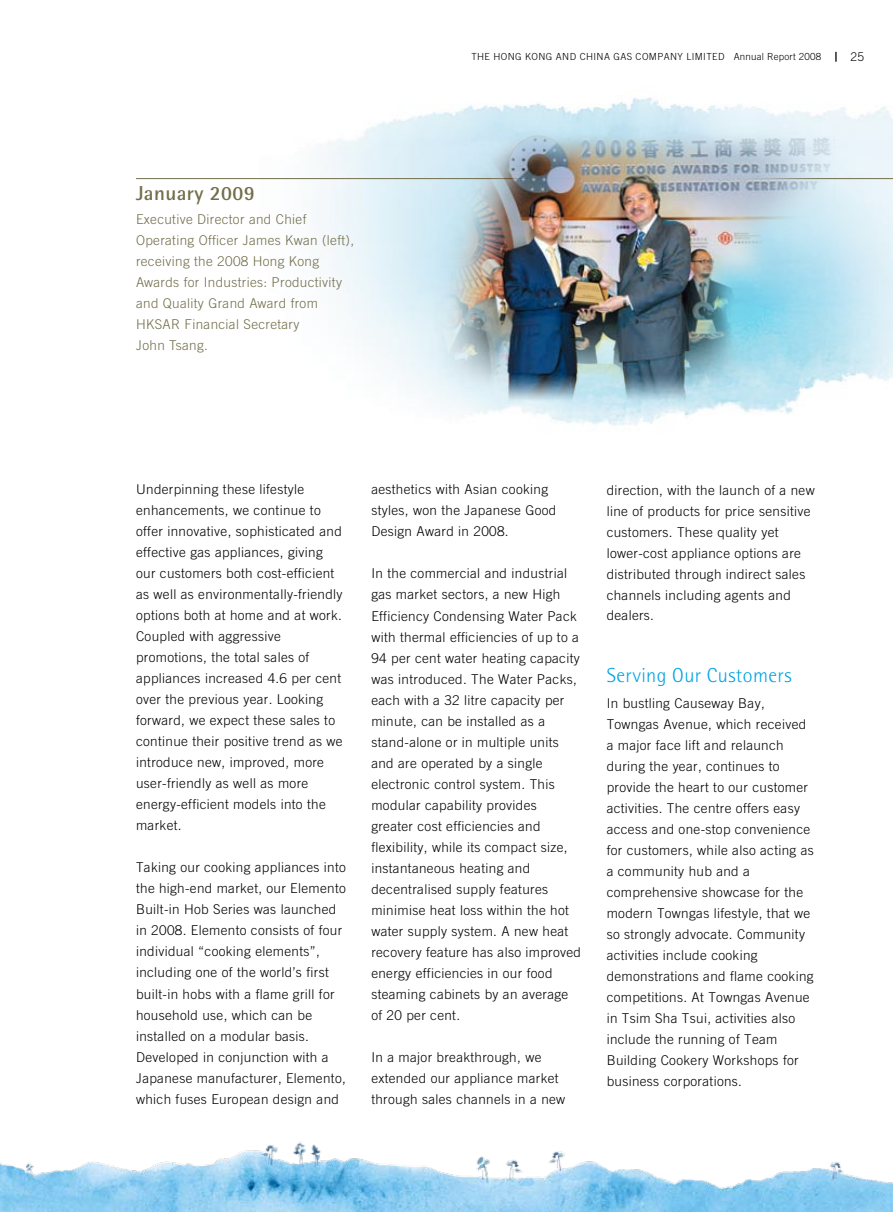
<style>
.page{position:relative;width:893px;height:1212px;background:#fff}
.page>*{position:absolute;margin:0;border:0;box-sizing:border-box;transform-origin:0 0}
.t1{font:300 20.25px "Rotis Semi Sans";letter-spacing:.02em;color:#00a4e3}
.t2{font:700 20.25px "Rotis Semi Sans";letter-spacing:.02em;color:#726e4b}
.t3{font:300 13.5px/21px "Trade Gothic";letter-spacing:.025em;color:#000}
.t4{font:300 13.5px/21px "Trade Gothic";letter-spacing:.025em;color:#726e4b}
.t5{font:300 12px "Trade Gothic";color:#000}
.t6{font:300 9.75px "Trade Gothic";letter-spacing:.04em;color:#000}
</style>
<div class="page">
<img style="left:136px;top:51px;width:757px;height:375px">
<hr style="left:136px;top:178px;width:757px;height:1px;background:#726e4b">
<img style="left:0;top:1141px;width:893px;height:71px">
<img style="left:413px;top:128px;width:421px;height:276px">
<h1 class="t2" style="left:136px;top:181px;width:120px">January 2009</h1>
<p class="t4" style="left:136px;top:209px;width:220px">Executive Director and Chief<br>Operating Officer James Kwan (left), receiving the 2008 Hong Kong<br>Awards for Industries: Productivity and Quality Grand Award from<br>HKSAR Financial Secretary<br>John Tsang.</p>
<p class="t6" style="left:471px;top:51px;width:351px">THE HONG KONG AND CHINA GAS COMPANY LIMITED Annual Report 2008</p>
<p class="t5" style="left:850px;top:50px;width:15px">25</p>
<p class="t3" style="left:136px;top:479px;width:208px">Underpinning these lifestyle enhancements, we continue to offer innovative, sophisticated and effective gas appliances, giving our customers both cost-efficient as well as environmentally-friendly options both at home and at work.<br>Coupled with aggressive promotions, the total sales of appliances increased 4.6 per cent over the previous year. Looking forward, we expect these sales to continue their positive trend as we introduce new, improved, more user-friendly as well as more energy-efficient models into the market.</p>
<p class="t3" style="left:136px;top:857px;width:211px">Taking our cooking appliances into the high-end market, our Elemento<br>Built-in Hob Series was launched in 2008. Elemento consists of four individual “cooking elements”, including one of the world’s first built-in hobs with a flame grill for household use, which can be installed on a modular basis.<br>Developed in conjunction with a<br>Japanese manufacturer, Elemento, which fuses European design and</p>
<p class="t3" style="left:371px;top:479px;width:186px">aesthetics with Asian cooking styles, won the Japanese Good<br>Design Award in 2008.</p>
<p class="t3" style="left:371px;top:563px;width:211px">In the commercial and industrial gas market sectors, a new High<br>Efficiency Condensing Water Pack with thermal efficiencies of up to a<br>94 per cent water heating capacity was introduced. The Water Packs, each with a 32 litre capacity per minute, can be installed as a stand-alone or in multiple units and are operated by a single electronic control system. This modular capability provides greater cost efficiencies and flexibility, while its compact size, instantaneous heating and decentralised supply features minimise heat loss within the hot water supply system. A new heat recovery feature has also improved energy efficiencies in our food steaming cabinets by an average of 20 per cent.</p>
<p class="t3" style="left:371px;top:1046px;width:195px">In a major breakthrough, we extended our appliance market through sales channels in a new</p>
<p class="t3" style="left:607px;top:479px;width:210px">direction, with the launch of a new line of products for price sensitive customers. These quality yet lower-cost appliance options are distributed through indirect sales channels including agents and dealers.</p>
<h1 class="t1" style="left:607px;top:664px;width:186px">Serving Our Customers</h1>
<p class="t3" style="left:607px;top:692px;width:209px">In bustling Causeway Bay,<br>Towngas Avenue, which received a major face lift and relaunch during the year, continues to provide the heart to our customer activities. The centre offers easy access and one-stop convenience for customers, while also acting as a community hub and a comprehensive showcase for the modern Towngas lifestyle, that we so strongly advocate. Community activities include cooking demonstrations and flame cooking competitions. At Towngas Avenue in Tsim Sha Tsui, activities also include the running of Team<br>Building Cookery Workshops for business corporations.</p>
</div>
